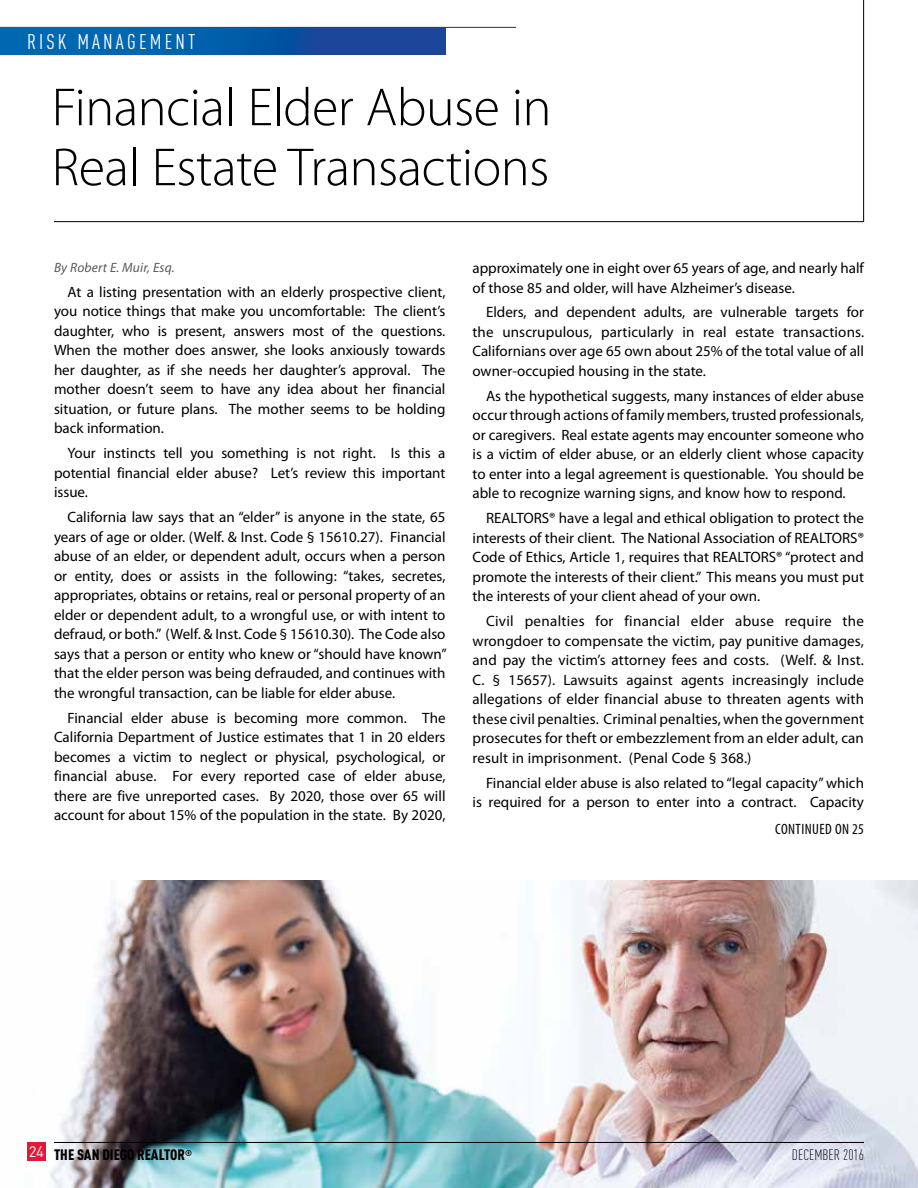
<style>
.page{position:relative;width:918px;height:1188px;background:#fff}
.page>*{position:absolute;margin:0;border:0;box-sizing:border-box;transform-origin:0 0}
.t1{font:300 54px/60px "Myriad Pro";letter-spacing:-.01em;color:#000}
.t2{font:21px "DIN Cond";letter-spacing:.15em;color:#fff}
.t3{font:15px/19.5px "Myriad Pro";color:#000;text-align:justify}
.t4{font:900 15px "DIN Cond";color:#000}
.t5{font:condensed 15px "Myriad Pro";letter-spacing:.03em;color:#000}
.t6{font:300 15px "DIN Cond";color:#000}
.t7{font:15px "DIN";color:#fff}
.t8{font:italic 13.5px "Myriad Pro";letter-spacing:.01em;color:#58595b}
</style>
<div class="page">
<img style="left:50px;top:881px;width:868px;height:307px">
<svg style="left:53px;top:0;width:811px;height:222px"></svg>
<hr style="left:54px;top:1142px;width:810px;height:1px;background:#000">
<div style="left:27px;top:1142px;width:19px;height:19px;background:#e31837"></div>
<hr style="left:0;top:27px;width:516px;height:1px;background:#0c3b4f">
<div style="left:0;top:27px;width:446px;height:27px;background:linear-gradient(to right,#0070b7,#1a4295)"></div>
<h2 class="t2" style="left:27px;top:30px;width:170px">RISK MANAGEMENT</h2>
<h1 class="t1" style="left:52px;top:78px;width:501px">Financial Elder Abuse in<br>Real Estate Transactions</h1>
<p class="t8" style="left:54px;top:259px;width:122px">By Robert E. Muir, Esq.</p>
<p class="t3" style="left:54px;top:282px;width:393px;text-indent:14px">At a listing presentation with an elderly prospective client, you notice things that make you uncomfortable: The client’s daughter, who is present, answers most of the questions.<br>When the mother does answer, she looks anxiously towards her daughter, as if she needs her daughter’s approval. The mother doesn’t seem to have any idea about her financial situation, or future plans. The mother seems to be holding back information.</p>
<p class="t3" style="left:54px;top:444px;width:393px;text-indent:14px">Your instincts tell you something is not right. Is this a potential financial elder abuse? Let’s review this important issue.</p>
<p class="t3" style="left:54px;top:508px;width:394px;text-indent:14px">California law says that an “elder” is anyone in the state, 65 years of age or older. (Welf. &amp; Inst. Code § 15610.27). Financial abuse of an elder, or dependent adult, occurs when a person or entity, does or assists in the following: “takes, secretes, appropriates, obtains or retains, real or personal property of an elder or dependent adult, to a wrongful use, or with intent to defraud, or both.” (Welf. &amp; Inst. Code § 15610.30). The Code also says that a person or entity who knew or “should have known” that the elder person was being defrauded, and continues with the wrongful transaction, can be liable for elder abuse.</p>
<p class="t3" style="left:54px;top:708px;width:393px;text-indent:14px">Financial elder abuse is becoming more common. The California Department of Justice estimates that 1 in 20 elders becomes a victim to neglect or physical, psychological, or financial abuse. For every reported case of elder abuse, there are five unreported cases. By 2020, those over 65 will account for about 15% of the population in the state. By 2020,</p>
<p class="t3" style="left:472px;top:259px;width:393px">approximately one in eight over 65 years of age, and nearly half of those 85 and older, will have Alzheimer’s disease.</p>
<p class="t3" style="left:472px;top:303px;width:393px;text-indent:14px">Elders, and dependent adults, are vulnerable targets for the unscrupulous, particularly in real estate transactions.<br>Californians over age 65 own about 25% of the total value of all owner-occupied housing in the state.</p>
<p class="t3" style="left:472px;top:386px;width:393px;text-indent:14px">As the hypothetical suggests, many instances of elder abuse occur through actions of family members, trusted professionals, or caregivers. Real estate agents may encounter someone who is a victim of elder abuse, or an elderly client whose capacity to enter into a legal agreement is questionable. You should be able to recognize warning signs, and know how to respond.</p>
<p class="t3" style="left:472px;top:509px;width:393px;text-indent:14px">REALTORS® have a legal and ethical obligation to protect the interests of their client. The National Association of REALTORS® Code of Ethics, Article 1, requires that REALTORS® “protect and promote the interests of their client.” This means you must put the interests of your client ahead of your own.</p>
<p class="t3" style="left:472px;top:612px;width:393px;text-indent:14px">Civil penalties for financial elder abuse require the wrongdoer to compensate the victim, pay punitive damages, and pay the victim’s attorney fees and costs. (Welf. &amp; Inst.<br>C. § 15657). Lawsuits against agents increasingly include allegations of elder financial abuse to threaten agents with these civil penalties. Criminal penalties, when the government prosecutes for theft or embezzlement from an elder adult, can result in imprisonment. (Penal Code § 368.)</p>
<p class="t3" style="left:472px;top:773px;width:393px;text-align:right">Financial elder abuse is also related to “legal capacity” which<br>is required for a person to enter into a contract. Capacity</p>
<p class="t5" style="left:775px;top:820px;width:90px">CONTINUED ON 25</p>
<p class="t7" style="left:29px;top:1142px;width:16px">24</p>
<p class="t6" style="left:792px;top:1147px;width:74px">DECEMBER 2016</p>
<p class="t4" style="left:54px;top:1146px;width:139px">THE SAN DIEGO REALTOR<sup>®</sup></p>
</div>
